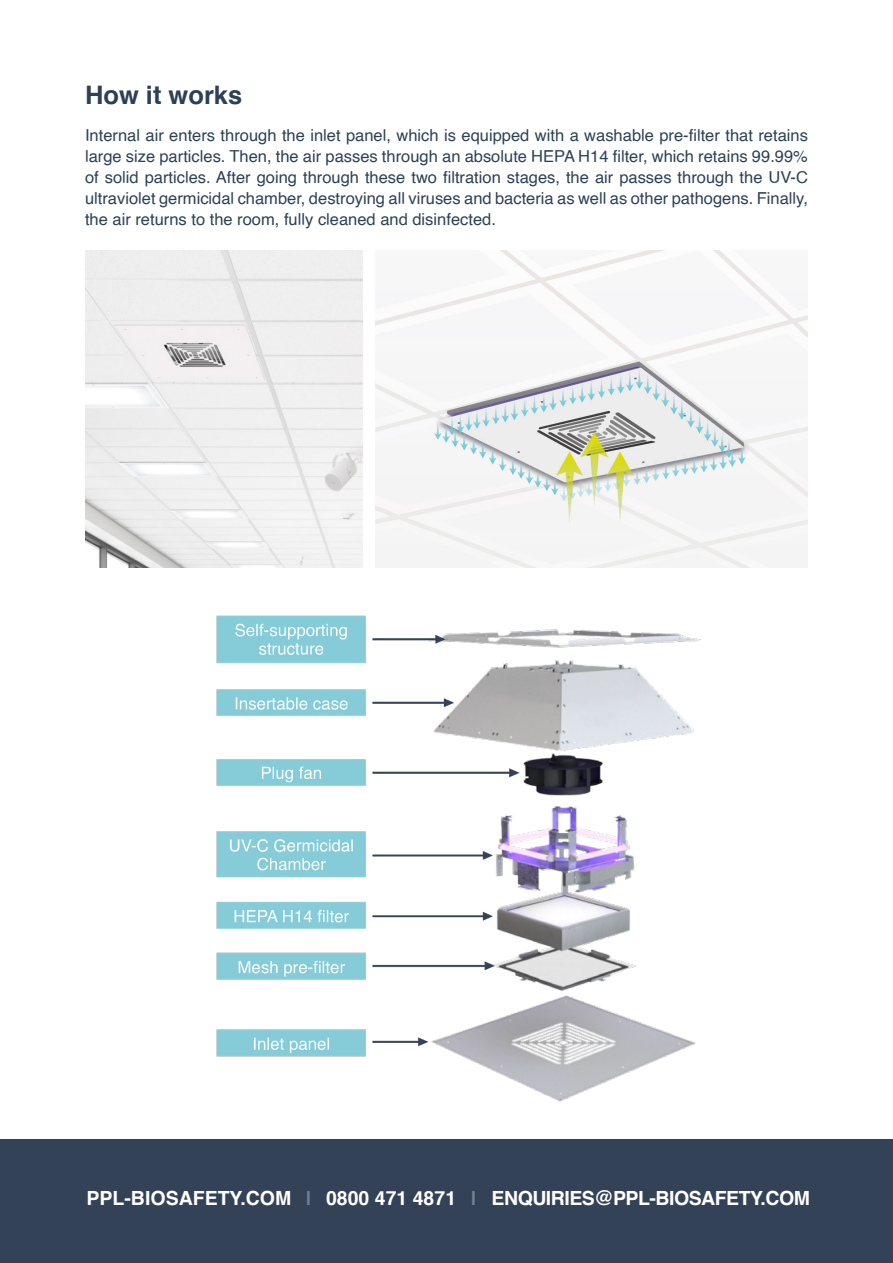
<style>
.page{position:relative;width:893px;height:1263px;background:#fff}
.page>*{position:absolute;margin:0;border:0;box-sizing:border-box;transform-origin:0 0}
.Paragraph_Style_2{font:700 25.5px "Helvetica";color:#2c4156}
.t1{font:700 19.5px "Helvetica";letter-spacing:-.01em;color:#fff}
.grey_body_text{font:16.5px/21px "Helvetica";color:#2c4156;text-align:justify}
.s1{font-family:"Proxima Nova";font-weight:600;font-size:21px}
</style>
<div class="page">
<div style="left:0;top:1140px;width:893px;height:123px;background:#334257"></div>
<img style="left:216px;top:615px;width:485px;height:487px">
<img style="left:376px;top:251px;width:432px;height:317px">
<img style="left:85px;top:251px;width:277px;height:317px">
<p class="Paragraph_Style_2" style="left:85px;top:75px;width:159px">How it works</p>
<p class="grey_body_text" style="left:85px;top:125px;width:724px">Internal air enters through the inlet panel, which is equipped with a washable pre-filter that retains large size particles. Then, the air passes through an absolute HEPA H14 filter, which retains 99.99% of solid particles. After going through these two filtration stages, the air passes through the UV-C ultraviolet germicidal chamber, destroying all viruses and bacteria as well as other pathogens. Finally, the air returns to the room, fully cleaned and disinfected.</p>
<p class="t1" style="left:87px;top:1182px;width:226px">PPL-BIOSAFETY.COM <span class="s1">I</span></p>
<p class="t1" style="left:326px;top:1182px;width:151px">0800 471 4871 <span class="s1">I</span></p>
<p class="t1" style="left:492px;top:1182px;width:320px">ENQUIRIES@PPL-BIOSAFETY.COM</p>
</div>
